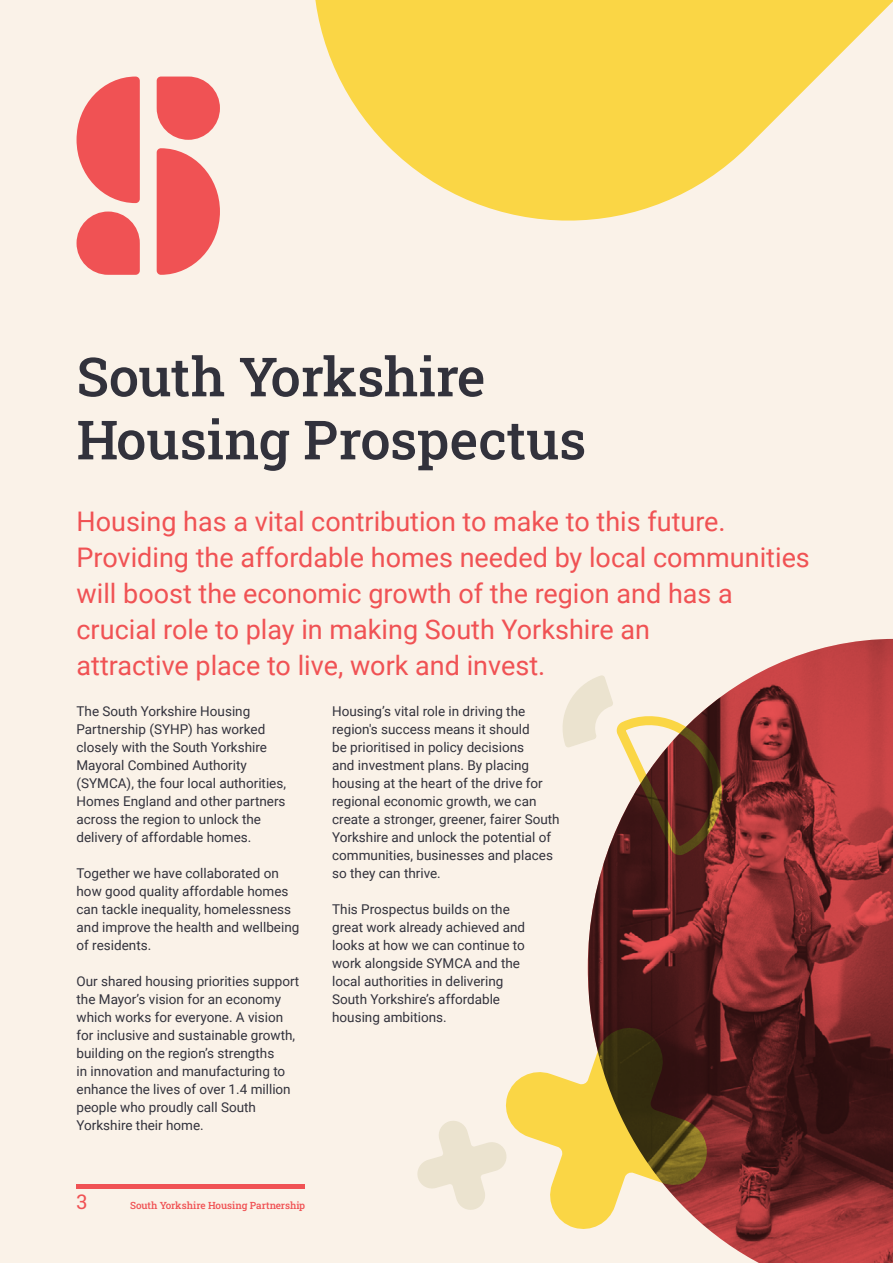
<style>
.page{position:relative;width:893px;height:1263px;background:#faf2e8}
.page>*{position:absolute;margin:0;border:0;box-sizing:border-box;transform-origin:0 0}
.t1{font:54px/63px "Roboto Slab";color:#32323c}
.t2{font:27px/36px "Roboto";color:#f05254}
.t3{font:20.25px "Roboto Slab";color:#f05254}
.t4{font:13.5px/18px "Roboto";color:#32323c}
.t5{font:9.9px "Roboto Slab";letter-spacing:-.005em;color:#f05254}
</style>
<div class="page">
<svg style="left:417px;top:1072px;width:171px;height:157px"></svg>
<svg style="left:562px;top:682px;width:26px;height:65px"></svg>
<img style="left:588px;top:639px;width:305px;height:624px">
<hr style="left:77px;top:1184px;width:228px;height:4px;background:#f05254">
<svg style="left:157px;top:77px;width:63px;height:63px;background:#f16b6b"></svg>
<svg style="left:77px;top:212px;width:63px;height:63px;background:#f16b6b"></svg>
<svg style="left:157px;top:148px;width:63px;height:127px"></svg>
<svg style="left:77px;top:77px;width:63px;height:126px"></svg>
<svg style="left:315px;top:0;width:578px;height:221px;fill:#fad645"></svg>
<h1 class="t1" style="left:77px;top:344px;width:511px">South Yorkshire<br>Housing Prospectus</h1>
<p class="t2" style="left:77px;top:503px;width:735px">Housing has a vital contribution to make to this future.<br>Providing the affordable homes needed by local communities will boost the economic growth of the region and has a crucial role to play in making South Yorkshire an<br>attractive place to live, work and invest.</p>
<p class="t4" style="left:77px;top:701px;width:211px">The South Yorkshire Housing<br>Partnership (SYHP) has worked closely with the South Yorkshire<br>Mayoral Combined Authority (SYMCA), the four local authorities,<br>Homes England and other partners across the region to unlock the delivery of affordable homes.</p>
<p class="t4" style="left:77px;top:863px;width:224px">Together we have collaborated on how good quality affordable homes can tackle inequality, homelessness and improve the health and wellbeing of residents.</p>
<p class="t4" style="left:77px;top:971px;width:224px">Our shared housing priorities support the Mayor’s vision for an economy which works for everyone. A vision for inclusive and sustainable growth, building on the region’s strengths<br>in innovation and manufacturing to enhance the lives of over 1.4 million people who proudly call South Yorkshire their home.</p>
<h3 class="t3" style="left:77px;top:1188px;width:12px">3</h3>
<p class="t5" style="left:130px;top:1198px;width:176px">South Yorkshire Housing Partnership</p>
<p class="t4" style="left:332px;top:701px;width:229px">Housing’s vital role in driving the region's success means it should<br>be prioritised in policy decisions<br>and investment plans. By placing housing at the heart of the drive for regional economic growth, we can create a stronger, greener, fairer South Yorkshire and unlock the potential of communities, businesses and places so they can thrive.</p>
<p class="t4" style="left:332px;top:899px;width:194px">This Prospectus builds on the great work already achieved and looks at how we can continue to work alongside SYMCA and the local authorities in delivering<br>South Yorkshire’s affordable housing ambitions.</p>
</div>
